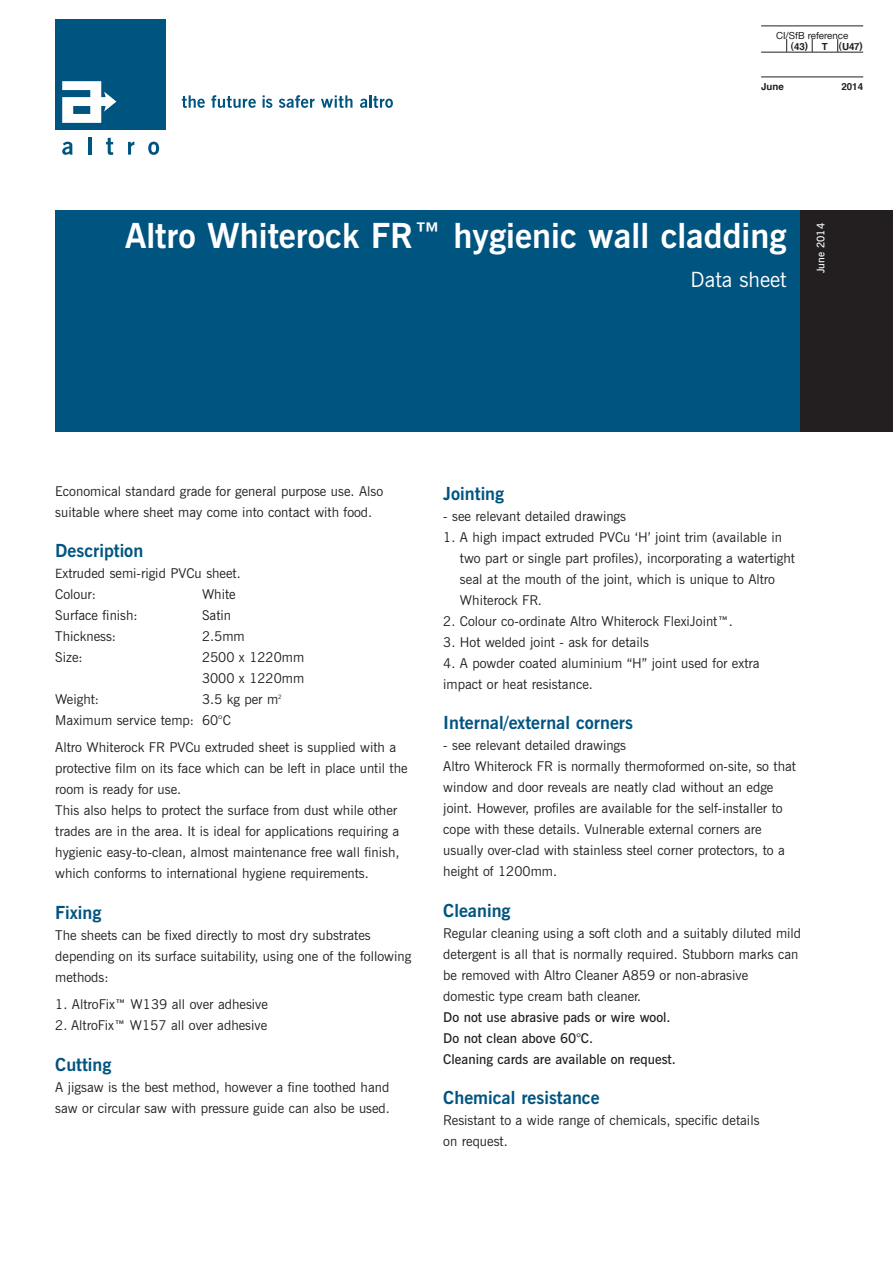
<style>
.page{position:relative;width:893px;height:1263px;background:#fff}
.page>*{position:absolute;margin:0;border:0;box-sizing:border-box;transform-origin:0 0}
.t1{font:700 34.5px "News Gothic BT";color:#fff}
.t2{font:21px "News Gothic BT";color:#fff}
.t3{font:700 18px "News Gothic BT";color:#005480}
.t4{font:13.5px/21px "News Gothic BT";color:#231f20}
.t5{font:600 13.5px/21px "News Gothic BT";color:#231f20}
.t6{font:600 10.5px "News Gothic BT";letter-spacing:.005em;color:#fff}
.t7{font:700 9.75px "Helvetica";color:#231f20}
.t8{font:9.75px "Helvetica Neue";color:#231f20}
.t9{font:6px "News Gothic BT";color:#231f20}
.s1{font-size:12.75px}
.s2{font-weight:600}
</style>
<div class="page">
<div style="left:799px;top:210px;width:94px;height:221px;background:#231f20"></div>
<div style="left:55px;top:210px;width:744px;height:221px;background:#005480"></div>
<hr style="left:761px;top:26px;width:102px;height:1px;background:#231f20">
<hr style="left:761px;top:52px;width:102px;height:1px;background:#231f20">
<hr style="left:761px;top:77px;width:102px;height:1px;background:#231f20">
<svg style="left:786px;top:39px;width:1px;height:13px"></svg>
<svg style="left:812px;top:39px;width:1px;height:13px"></svg>
<svg style="left:837px;top:39px;width:1px;height:13px"></svg>
<div style="left:55px;top:19px;width:111px;height:111px;background:#005480"></div>
<svg style="left:62px;top:142px;width:11px;height:13px"></svg>
<hr style="left:88px;top:137px;width:3px;height:18px;background:#005480">
<svg style="left:106px;top:138px;width:7px;height:17px"></svg>
<svg style="left:128px;top:142px;width:6px;height:13px"></svg>
<svg style="left:148px;top:142px;width:11px;height:13px"></svg>
<svg style="left:62px;top:81px;width:54px;height:42px"></svg>
<svg style="left:182px;top:95px;width:23px;height:13px"></svg>
<svg style="left:211px;top:95px;width:45px;height:13px"></svg>
<svg style="left:263px;top:95px;width:9px;height:13px"></svg>
<svg style="left:279px;top:95px;width:35px;height:13px"></svg>
<svg style="left:321px;top:95px;width:31px;height:13px"></svg>
<svg style="left:360px;top:95px;width:33px;height:13px"></svg>
<p class="t8" style="left:776px;top:29px;width:74px">CI/SfB reference</p>
<p class="t7" style="left:791px;top:39px;width:73px">(43) T (U47)</p>
<p class="t7" style="left:761px;top:79px;width:24px">June</p>
<p class="t7" style="left:841px;top:79px;width:23px">2014</p>
<h1 class="t1" style="left:125px;top:215px;width:663px">Altro Whiterock FR™ hygienic wall cladding</h1>
<h2 class="t2" style="left:690px;top:267px;width:98px">Data sheet</h2>
<p class="t6" style="left:814px;top:273px;width:52px;rotate:-90deg">June 2014</p>
<p class="t4" style="left:55px;top:480px;width:329px">Economical standard grade for general purpose use. Also suitable where sheet may come into contact with food.</p>
<h3 class="t3" style="left:55px;top:540px;width:90px">Description</h3>
<p class="t4" style="left:55px;top:563px;width:187px"><span class="s1">E</span>xtruded semi-rigid PVCu sheet.<br>Colour:</p>
<p class="t4" style="left:202px;top:584px;width:35px">White</p>
<p class="t4" style="left:55px;top:605px;width:84px">Surface finish:</p>
<p class="t4" style="left:202px;top:605px;width:31px">Satin</p>
<p class="t4" style="left:55px;top:626px;width:62px">Thickness:</p>
<p class="t4" style="left:202px;top:626px;width:44px">2.5mm</p>
<p class="t4" style="left:55px;top:647px;width:29px">Size:</p>
<p class="t4" style="left:202px;top:647px;width:104px">2500 x 1220mm<br>3000 x 1220mm</p>
<p class="t4" style="left:55px;top:689px;width:45px">Weight:</p>
<p class="t4" style="left:202px;top:689px;width:78px">3.5 kg per m</p>
<p class="t9" style="left:278px;top:693px;width:5px">2</p>
<p class="t4" style="left:55px;top:706px;width:342px;line-height:27.5px">Maximum service temp: 60°C<br>Altro Whiterock FR PVCu extruded sheet is supplied with a</p>
<p class="t4" style="left:55px;top:758px;width:354px">protective film on its face which can be left in place until the room is ready for use.<br>This also helps to protect the surface from dust while other trades are in the area. It is ideal for applications requiring a hygienic easy-to-clean, almost maintenance free wall finish, which conforms to international hygiene requirements.</p>
<h3 class="t3" style="left:55px;top:901px;width:48px">Fixing</h3>
<p class="t4" style="left:55px;top:924px;width:357px">The sheets can be fixed directly to most dry substrates depending on its surface suitability, using one of the following methods:</p>
<p class="t4" style="left:55px;top:994px;width:214px">1. AltroFix<span class="s2">™</span> W139 all over adhesive</p>
<p class="t4" style="left:55px;top:1015px;width:213px">2. AltroFix<span class="s2">™</span> W157 all over adhesive</p>
<h3 class="t3" style="left:55px;top:1053px;width:58px">Cutting</h3>
<p class="t4" style="left:55px;top:1076px;width:336px">A jigsaw is the best method, however a fine toothed hand saw or circular saw with pressure guide can also be used.</p>
<h3 class="t3" style="left:443px;top:482px;width:62px">Jointing</h3>
<p class="t4" style="left:443px;top:505px;width:184px">- see relevant detailed drawings</p>
<p class="t4" style="left:460px;top:526px;width:337px;text-indent:-17px">1. A high impact extruded PVCu ‘H’ joint trim (available in two part or single part profiles), incorporating a watertight seal at the mouth of the joint, which is unique to Altro Whiterock FR.</p>
<p class="t4" style="left:443px;top:610px;width:291px">2. Colour co-ordinate Altro Whiterock FlexiJoint<span class="s2">™</span>.</p>
<p class="t4" style="left:443px;top:631px;width:207px">3. Hot welded joint - ask for details</p>
<p class="t4" style="left:443px;top:652px;width:318px">4. A powder coated aluminium “H” joint used for extra impact or heat resistance.</p>
<h3 class="t3" style="left:443px;top:712px;width:191px">Internal/external corners</h3>
<p class="t4" style="left:443px;top:735px;width:354px">- see relevant detailed drawings<br>Altro Whiterock FR is normally thermoformed on-site, so that window and door reveals are neatly clad without an edge joint. However, profiles are available for the self-installer to cope with these details. Vulnerable external corners are usually over-clad with stainless steel corner protectors, to a height of 1200mm.</p>
<h3 class="t3" style="left:443px;top:899px;width:69px">Cleaning</h3>
<p class="t4" style="left:443px;top:922px;width:359px">Regular cleaning using a soft cloth and a suitably diluted mild detergent is all that is normally required. Stubborn marks can be removed with Altro Cleaner A859 or non-abrasive domestic type cream bath cleaner.</p>
<p class="t5" style="left:443px;top:1006px;width:234px">Do not use abrasive pads or wire wool.<br>Do not clean above 60°C.<br>Cleaning cards are available on request.</p>
<h3 class="t3" style="left:443px;top:1087px;width:158px">Chemical resistance</h3>
<p class="t4" style="left:443px;top:1110px;width:318px">Resistant to a wide range of chemicals, specific details on request.</p>
</div>
